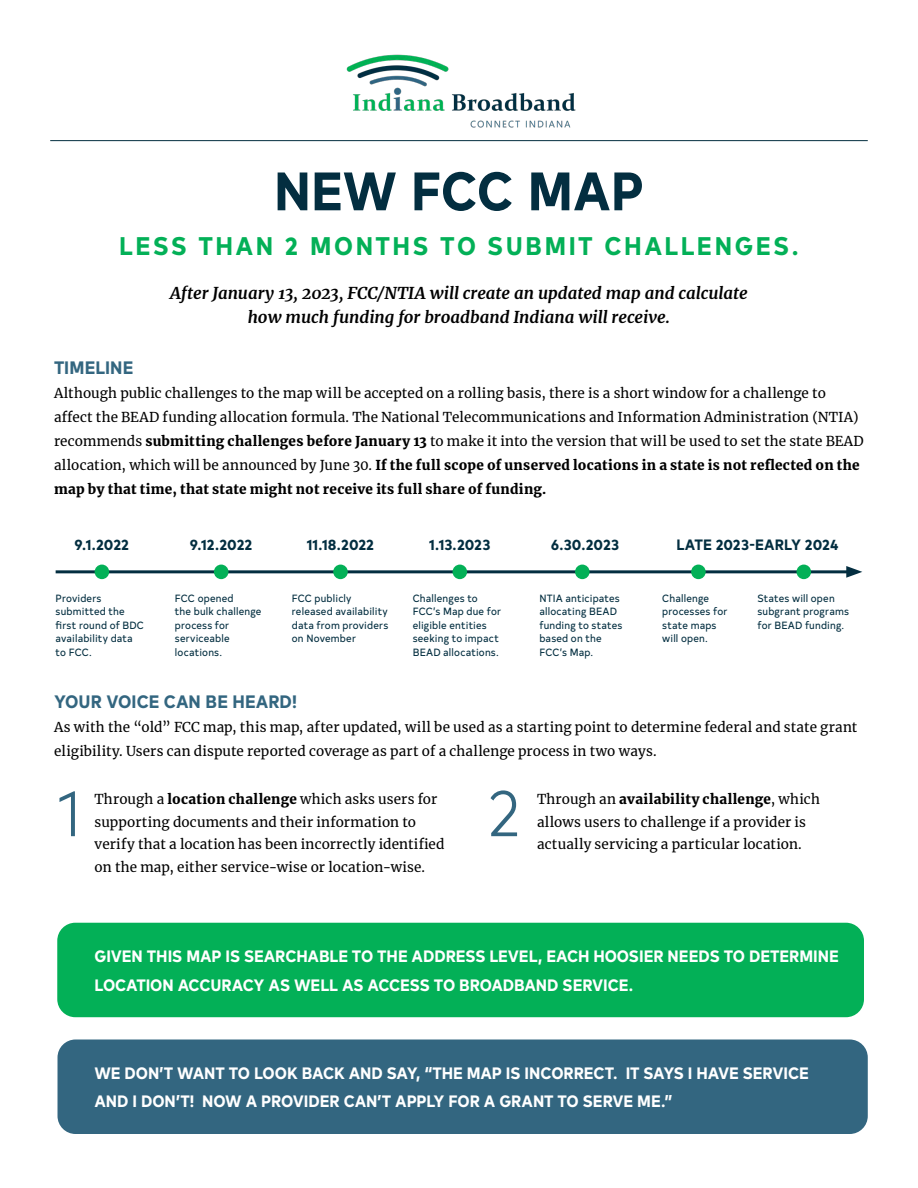
<style>
.page{position:relative;width:918px;height:1188px;background:#fff}
.page>*{position:absolute;margin:0;border:0;box-sizing:border-box;transform-origin:0 0}
.t1{font:300 66px "Typold Condensed";color:#336680}
.t2{font:700 54px "Typold Condensed";color:#032e40}
.t3{font:700 25.5px "Typold Condensed";letter-spacing:.095em;color:#03b057}
.t4{font:700 18px "Typold Condensed";letter-spacing:.005em;color:#336680}
.t5{font:700 16.5px/28.5px "Typold Condensed";letter-spacing:-.01em;color:#fff}
.t6{font:italic 700 16.5px/24px "Merriweather";color:#000;text-align:center}
.t7{font:700 15px "Typold Condensed";letter-spacing:-.005em;color:#032e40}
.t8{font:13.5px/24px "Merriweather";letter-spacing:.01em;color:#000}
.t9{font:10.5px/13.5px "Typold Condensed";letter-spacing:.015em;color:#032e40}
.s1{font-weight:900}
</style>
<div class="page">
<div style="left:57px;top:923px;width:807px;height:94px;background:#03b057;border-radius:18px"></div>
<div style="left:58px;top:1040px;width:810px;height:94px;background:#336680;border-radius:18px"></div>
<img style="left:346px;top:54px;width:230px;height:74px">
<hr style="left:50px;top:140px;width:818px;height:1px;background:#032e40">
<hr style="left:56px;top:570px;width:796px;height:3px;background:#032e40">
<svg style="left:846px;top:566px;width:16px;height:12px"></svg>
<div style="left:95px;top:565px;width:14px;height:14px;background:#03b057;border-radius:50%"></div>
<div style="left:214px;top:565px;width:15px;height:14px;background:#03b057;border-radius:50%"></div>
<div style="left:333px;top:565px;width:15px;height:14px;background:#03b057;border-radius:50%"></div>
<div style="left:453px;top:565px;width:14px;height:14px;background:#03b057;border-radius:50%"></div>
<div style="left:575px;top:565px;width:15px;height:14px;background:#03b057;border-radius:50%"></div>
<div style="left:691px;top:565px;width:15px;height:14px;background:#03b057;border-radius:50%"></div>
<div style="left:797px;top:565px;width:14px;height:14px;background:#03b057;border-radius:50%"></div>
<h2 class="t2" style="left:274px;top:147px;width:372px">NEW FCC MAP</h2>
<h3 class="t3" style="left:119px;top:225px;width:681px">LESS THAN 2 MONTHS TO SUBMIT CHALLENGES.</h3>
<p class="t6" style="left:170px;top:280px;width:579px">After January 13, 2023, FCC/NTIA will create an updated map and calculate how much funding for broadband Indiana will receive.</p>
<h3 class="t4" style="left:54px;top:353px;width:81px">TIMELINE</h3>
<p class="t8" style="left:54px;top:381px;width:811px">Although public challenges to the map will be accepted on a rolling basis, there is a short window for a challenge to affect the BEAD funding allocation formula. The National Telecommunications and Information Administration (NTIA) recommends <span class="s1">submitting challenges before January 13</span> to make it into the version that will be used to set the state BEAD allocation, which will be announced by June 30. <span class="s1">If the full scope of unserved locations in a state is not reflected on the map by that time, that state might not receive its full share of funding.</span></p>
<p class="t7" style="left:75px;top:532px;width:56px">9.1.2022</p>
<p class="t7" style="left:190px;top:532px;width:64px">9.12.2022</p>
<p class="t7" style="left:307px;top:532px;width:69px">11.18.2022</p>
<p class="t7" style="left:429px;top:532px;width:63px">1.13.2023</p>
<p class="t7" style="left:551px;top:532px;width:70px">6.30.2023</p>
<p class="t7" style="left:676px;top:532px;width:164px">LATE 2023-EARLY 2024</p>
<p class="t9" style="left:56px;top:591px;width:90px">Providers submitted the first round of BDC availability data to FCC.</p>
<p class="t9" style="left:175px;top:591px;width:88px">FCC opened<br>the bulk challenge process for serviceable locations.</p>
<p class="t9" style="left:292px;top:591px;width:98px">FCC publicly released availability data from providers on November</p>
<p class="t9" style="left:413px;top:591px;width:90px">Challenges to<br>FCC’s Map due for eligible entities seeking to impact<br>BEAD allocations.</p>
<p class="t9" style="left:539px;top:591px;width:85px">NTIA anticipates allocating BEAD funding to states based on the<br>FCC’s Map.</p>
<p class="t9" style="left:662px;top:591px;width:67px">Challenge processes for state maps will open.</p>
<p class="t9" style="left:758px;top:591px;width:93px">States will open subgrant programs for BEAD funding.</p>
<h3 class="t4" style="left:54px;top:687px;width:244px">YOUR VOICE CAN BE HEARD!</h3>
<p class="t8" style="left:54px;top:715px;width:805px">As with the “old” FCC map, this map, after updated, will be used as a starting point to determine federal and state grant eligibility. Users can dispute reported coverage as part of a challenge process in two ways.</p>
<h1 class="t1" style="left:58px;top:762px;width:25px">1</h1>
<h1 class="t1" style="left:487px;top:762px;width:36px">2</h1>
<p class="t8" style="left:537px;top:788px;width:284px;line-height:22.5px">Through an <span class="s1">availability challenge</span>, which allows users to challenge if a provider is actually servicing a particular location.</p>
<p class="t8" style="left:95px;top:788px;width:351px;line-height:22.5px">Through a <span class="s1">location challenge</span> which asks users for supporting documents and their information to verify that a location has been incorrectly identified on the map, either service-wise or location-wise.</p>
<p class="t5" style="left:94px;top:940px;width:746px">GIVEN THIS MAP IS SEARCHABLE TO THE ADDRESS LEVEL, EACH HOOSIER NEEDS TO DETERMINE<br>LOCATION ACCURACY AS WELL AS ACCESS TO BROADBAND SERVICE.</p>
<p class="t5" style="left:94px;top:1057px;width:716px">WE DON’T WANT TO LOOK BACK AND SAY, “THE MAP IS INCORRECT. IT SAYS I HAVE SERVICE<br>AND I DON’T! NOW A PROVIDER CAN’T APPLY FOR A GRANT TO SERVE ME.”</p>
</div>
